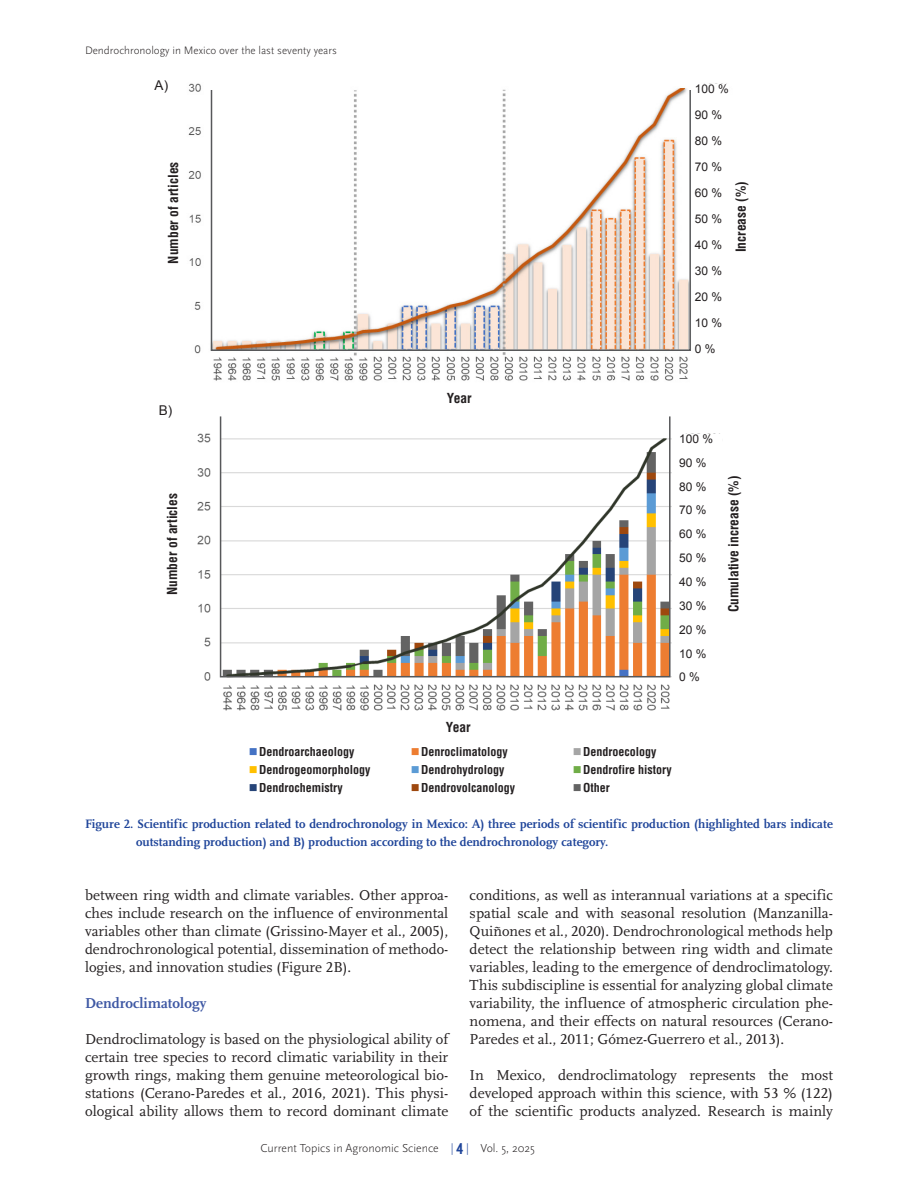
<style>
.page{position:relative;width:918px;height:1188px;background:#fff}
.page>*{position:absolute;margin:0;border:0;box-sizing:border-box;transform-origin:0 0}
.t1{font:15px/18px "Scala Pro";color:#231f20;text-align:justify}
.ss_titulos{font:700 15px "Scala Pro";color:#3e58a4}
.bibliografia{font:700 condensed 13.5px "Helvetica LT Std";color:#231f20}
.t2{font:13.5px "Arial";color:#231f20}
.pie_de_figura{font:700 12.75px/18px "Scala Pro";color:#1e4499}
.bibliografia-2{font:700 condensed 12px "Helvetica LT Std";color:#231f20}
.t3{font:12px "Arial";color:#231f20}
.t4{font:300 12px "Scala Sans Pro";color:#231f20}
.t5{font:300 11.25px "Scala Sans Pro";color:#231f20}
.s1{color:#4472c4}
.s2{color:#ed7d31}
.s3{color:#a5a5a5}
.s4{color:#ffc000}
.s5{color:#5b9bd5}
.s6{color:#70ad47}
.s7{color:#264478}
.s8{color:#9e480e}
.s9{color:#636363}
.s10{color:#1e4499}
.s11{font-weight:700;font-stretch:condensed;font-size:16.5px;color:#1e4499}
</style>
<div class="page">
<img style="left:197px;top:430px;width:523px;height:281px">
<img style="left:188px;top:83px;width:539px;height:298px">
<div style="left:695px;top:84px;width:34px;height:276px;background:#fff"></div>
<div style="left:679px;top:434px;width:43px;height:276px;background:#fff"></div>
<div style="left:211px;top:89px;width:480px;height:262px;border:2px solid #57585a"></div>
<div style="left:220px;top:416px;width:451px;height:261px;border:2px solid #57585a"></div>
<p class="t5" style="left:85px;top:44px;width:253px">Dendrochronology in Mexico over the last seventy years</p>
<p class="t2" style="left:155px;top:76px;width:15px">A)</p>
<p class="bibliografia" style="left:165px;top:264px;width:103px;rotate:-90deg">Number of articles</p>
<p class="t2" style="left:159px;top:401px;width:15px">B)</p>
<p class="bibliografia" style="left:164px;top:595px;width:103px;rotate:-90deg">Number of articles</p>
<p class="bibliografia" style="left:447px;top:390px;width:26px">Year</p>
<p class="bibliografia" style="left:446px;top:719px;width:26px">Year</p>
<p class="t3" style="left:695px;top:81px;width:36px">100 %</p>
<p class="t3" style="left:695px;top:107px;width:29px">90 %</p>
<p class="t3" style="left:695px;top:133px;width:29px">80 %</p>
<p class="t3" style="left:695px;top:159px;width:29px">70 %</p>
<p class="t3" style="left:695px;top:185px;width:29px">60 %</p>
<p class="t3" style="left:695px;top:211px;width:29px">50 %</p>
<p class="t3" style="left:695px;top:237px;width:29px">40 %</p>
<p class="t3" style="left:695px;top:263px;width:29px">30 %</p>
<p class="t3" style="left:695px;top:289px;width:29px">20 %</p>
<p class="t3" style="left:695px;top:315px;width:29px">10 %</p>
<p class="t3" style="left:695px;top:341px;width:22px">0 %</p>
<p class="bibliografia" style="left:733px;top:252px;width:72px;rotate:-90deg">Increase (%)</p>
<p class="t3" style="left:679px;top:431px;width:36px">100 %</p>
<p class="t3" style="left:679px;top:455px;width:29px">90 %</p>
<p class="t3" style="left:679px;top:479px;width:29px">80 %</p>
<p class="t3" style="left:679px;top:502px;width:29px">70 %</p>
<p class="t3" style="left:679px;top:526px;width:29px">60 %</p>
<p class="t3" style="left:679px;top:550px;width:29px">50 %</p>
<p class="t3" style="left:679px;top:574px;width:29px">40 %</p>
<p class="t3" style="left:679px;top:598px;width:29px">30 %</p>
<p class="t3" style="left:679px;top:622px;width:29px">20 %</p>
<p class="t3" style="left:679px;top:646px;width:29px">10 %</p>
<p class="t3" style="left:679px;top:669px;width:22px">0 %</p>
<p class="bibliografia" style="left:725px;top:612px;width:138px;rotate:-90deg">Cumulative increase (%)</p>
<p class="bibliografia-2" style="left:249px;top:744px;width:107px"><span class="s1">■</span>Dendroarchaeology</p>
<p class="bibliografia-2" style="left:411px;top:744px;width:99px"><span class="s2">■</span>Denroclimatology</p>
<p class="bibliografia-2" style="left:573px;top:744px;width:85px"><span class="s3">■</span>Dendroecology</p>
<p class="bibliografia-2" style="left:249px;top:762px;width:123px"><span class="s4">■</span>Dendrogeomorphology</p>
<p class="bibliografia-2" style="left:411px;top:762px;width:95px"><span class="s5">■</span>Dendrohydrology</p>
<p class="bibliografia-2" style="left:573px;top:762px;width:100px"><span class="s6">■</span>Dendrofire history</p>
<p class="bibliografia-2" style="left:249px;top:780px;width:95px"><span class="s7">■</span>Dendrochemistry</p>
<p class="bibliografia-2" style="left:411px;top:780px;width:106px"><span class="s8">■</span>Dendrovolcanology</p>
<p class="bibliografia-2" style="left:573px;top:780px;width:39px"><span class="s9">■</span>Other</p>
<p class="pie_de_figura" style="left:136px;top:815px;width:698px;text-indent:-51px">Figure 2. Scientific production related to dendrochronology in Mexico: A) three periods of scientific production (highlighted bars indicate outstanding production) and B) production according to the dendrochronology category.</p>
<p class="t1" style="left:85px;top:886px;width:365px">between ring width and climate variables. Other approa&shy;ches include research on the influence of environmental variables other than climate (Grissino-Mayer et al., 2005), dendrochronological potential, dissemination of methodo&shy;logies, and innovation studies (Figure 2B).</p>
<p class="ss_titulos" style="left:85px;top:995px;width:123px">Dendroclimatology</p>
<p class="t1" style="left:85px;top:1030px;width:365px">Dendroclimatology is based on the physiological ability of certain tree species to record climatic variability in their growth rings, making them genuine meteorological bio&shy;stations (Cerano-Paredes et al., 2016, 2021). This physi&shy;ological ability allows them to record dominant climate</p>
<p class="t1" style="left:470px;top:886px;width:365px">conditions, as well as interannual variations at a specific spatial scale and with seasonal resolution (Manzanilla-Quiñones et al., 2020). Dendrochronological methods help detect the relationship between ring width and climate variables, leading to the emergence of dendroclimatology.<br>This subdiscipline is essential for analyzing global climate variability, the influence of atmospheric circulation phe&shy;nomena, and their effects on natural resources (Cerano-Paredes et al., 2011; Gómez-Guerrero et al., 2013).</p>
<p class="t1" style="left:470px;top:1066px;width:365px">In Mexico, dendroclimatology represents the most developed approach within this science, with 53 % (122) of the scientific products analyzed. Research is mainly</p>
<p class="t4" style="left:260px;top:1141px;width:276px">Current Topics in Agronomic Science <span class="s10">|</span> <span class="s11">4</span> <span class="s10">|</span> Vol. 5, 2025</p>
</div>
